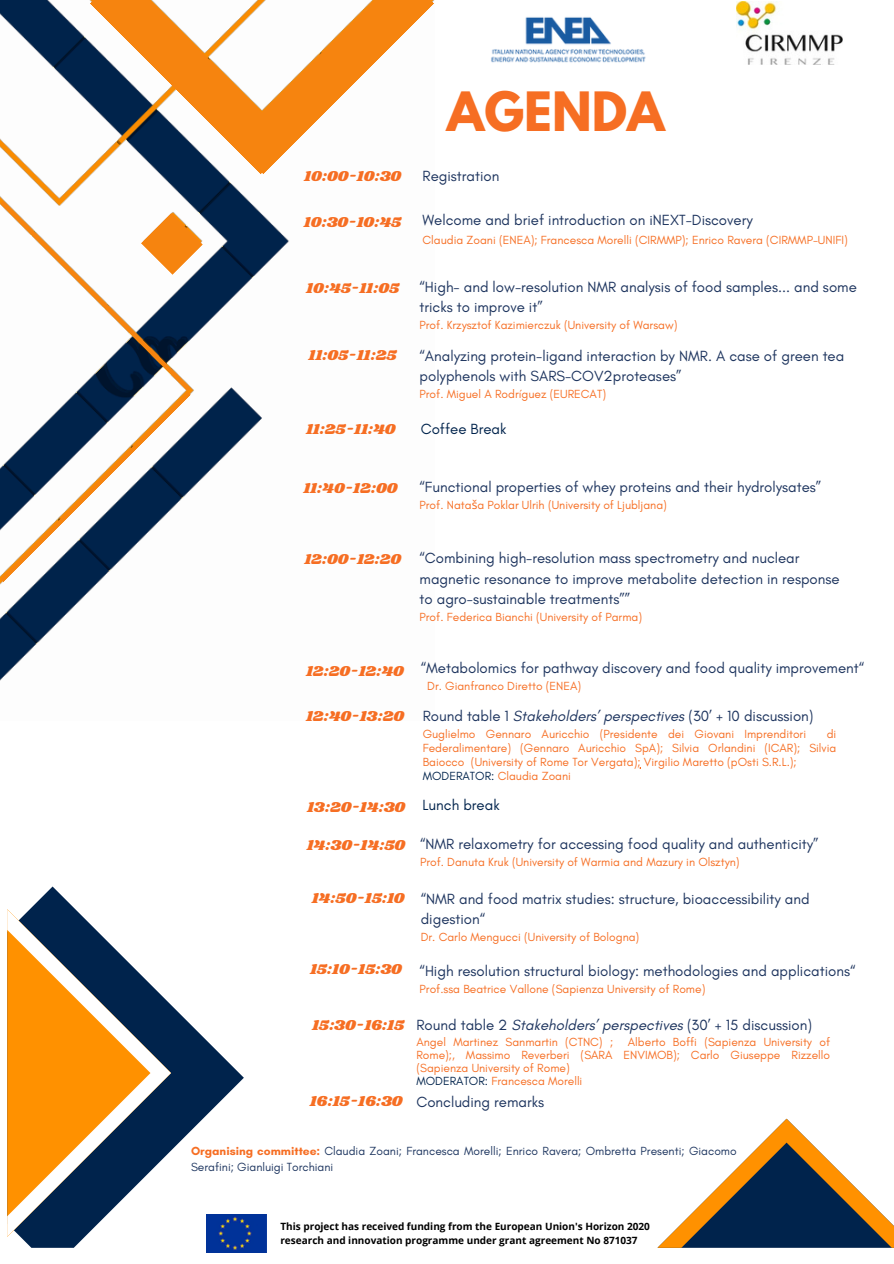
<style>
.page{position:relative;width:894px;height:1264px;background:#fff}
.page>*{position:absolute;margin:0;border:0;box-sizing:border-box;transform-origin:0 0}
.t1{font:700 48px "League Spartan";color:#f66e23}
.t2{font:15px/20px "Glacial Indifference";color:#1d345e}
.t3{font:15px "Shrikhand";color:#f66e23}
.t4{font:15px "Glacial Indifference";color:#00234c}
.t5{font:12px/13px "Glacial Indifference";color:#f66e23;text-align:justify}
.t6{font:12px/16px "Glacial Indifference";color:#1d355f}
.t7{font:700 10.05px/13.4px "Open Sans";color:#000}
.s1{font-family:"Noto Sans"}
.s2{font-style:italic}
.s3{color:#00234c}
.s4{font-family:"Shrikhand";color:#f66e23}
.s5{font-weight:700;color:#f66e23}
</style>
<div class="page">
<img style="left:0;top:0;width:289px;height:681px">
<svg style="left:658px;top:1118px;width:235px;height:129px"></svg>
<svg style="left:7px;top:886px;width:237px;height:361px"></svg>
<svg style="left:7px;top:909px;width:164px;height:327px"></svg>
<img style="left:736px;top:1px;width:106px;height:63px">
<img style="left:491px;top:17px;width:155px;height:46px">
<svg style="left:90px;top:0;width:344px;height:174px"></svg>
<svg style="left:0;top:200px;width:203px;height:382px"></svg>
<img style="left:206px;top:1214px;width:61px;height:38px">
<p class="t3" style="left:304px;top:166px;width:98px">10:00-10:30</p>
<h2 class="t3" style="left:304px;top:211px;width:99px">10:30-10:45</h2>
<h2 class="t1" style="left:446px;top:87px;width:219px">AGENDA</h2>
<h2 class="t2" style="left:422px;top:166px;width:78px">Registration</h2>
<h2 class="t2" style="left:422px;top:210px;width:332px">Welcome and brief introduction on iNEXT-Discovery</h2>
<h2 class="t5" style="left:422px;top:234px;width:426px">Claudia Zoani (ENEA); Francesca Morelli (CIRMMP); Enrico Ravera (CIRMMP-UNIFI)</h2>
<p class="t3" style="left:306px;top:277px;width:94px">10:45-11:05</p>
<h1 class="t2" style="left:419px;top:277px;width:438px">“High- and low-resolution NMR analysis of food samples... and some tricks to improve it”</h1>
<h1 class="t5" style="left:419px;top:318px;width:259px">Prof. Krzysztof Kazimierczuk (University of Warsaw)</h1>
<h2 class="t3" style="left:308px;top:345px;width:89px">11:05-11:25</h2>
<h3 class="t2" style="left:419px;top:346px;width:426px">“Analyzing protein-ligand interaction by NMR. A case of green tea polyphenols with SARS-COV2proteases”</h3>
<h3 class="t5" style="left:419px;top:387px;width:188px">Prof. Miguel A Rodríguez (EURECAT)</h3>
<h2 class="t3" style="left:306px;top:419px;width:91px">11:25-11:40</h2>
<h2 class="t4" style="left:420px;top:420px;width:87px">Coffee Break</h2>
<h2 class="t3" style="left:303px;top:477px;width:95px">11:40-12:00</h2>
<h2 class="t2" style="left:419px;top:477px;width:403px">“Functional properties of whey proteins and their hydrolysates”</h2>
<h2 class="t5" style="left:419px;top:498px;width:249px">Prof. Nata<span class="s1">š</span>a Poklar Ulrih (University of Ljubljana)</h2>
<h2 class="t3" style="left:304px;top:549px;width:98px">12:00-12:20</h2>
<h2 class="t2" style="left:419px;top:548px;width:421px">“Combining high-resolution mass spectrometry and nuclear magnetic resonance to improve metabolite detection in response to agro-sustainable treatments””</h2>
<h2 class="t5" style="left:419px;top:609px;width:224px">Prof. Federica Bianchi (University of Parma)</h2>
<h2 class="t3" style="left:306px;top:660px;width:99px">12:20-12:40</h2>
<h3 class="t2" style="left:420px;top:658px;width:445px">“Metabolomics for pathway discovery and food quality improvement“</h3>
<h3 class="t5" style="left:427px;top:679px;width:155px">Dr. Gianfranco Diretto (ENEA)</h3>
<h2 class="t3" style="left:306px;top:705px;width:99px">12:40-13:20</h2>
<h2 class="t2" style="left:422px;top:706px;width:392px">Round table 1 <span class="s2">Stakeholders’ perspectives</span> (30’ + 10 discussion)</h2>
<h2 class="t5" style="left:422px;top:727px;width:385px">Guglielmo Gennaro Auricchio (Presidente dei Giovani Imprenditori</h2>
<h2 class="t5" style="left:422px;top:727px;width:415px;line-height:14px;text-indent:404px">di Federalimentare) (Gennaro Auricchio SpA); Silvia Orlandini (ICAR); Silvia Baiocco (University of Rome Tor Vergata); Virgilio Maretto (pOsti S.R.L.);</h2>
<h2 class="t5" style="left:422px;top:769px;width:150px"><span class="s3">MODERATOR:</span> Claudia Zoani</h2>
<h2 class="t3" style="left:307px;top:796px;width:100px">13:20-14:30</h2>
<h2 class="t4" style="left:422px;top:796px;width:79px">Lunch break</h2>
<h2 class="t3" style="left:306px;top:835px;width:100px">14:30-14:50</h2>
<h2 class="t2" style="left:420px;top:834px;width:400px">“NMR relaxometry for accessing food quality and authenticity”</h2>
<h2 class="t5" style="left:420px;top:855px;width:321px">Prof. Danuta Kruk (University of Warmia and Mazury in Olsztyn)</h2>
<h2 class="t3" style="left:311px;top:887px;width:94px">14:50-15:10</h2>
<h2 class="t2" style="left:420px;top:889px;width:390px">“NMR and food matrix studies: structure, bioaccessibility and digestion“</h2>
<h2 class="t5" style="left:420px;top:930px;width:220px">Dr. Carlo Mengucci (University of Bologna)</h2>
<h3 class="t3" style="left:310px;top:958px;width:93px">15:10-15:30</h3>
<h2 class="t2" style="left:419px;top:960px;width:437px">“High resolution structural biology: methodologies and applications“</h2>
<h2 class="t5" style="left:419px;top:981px;width:287px">Prof.ssa Beatrice Vallone (Sapienza University of Rome)</h2>
<h2 class="t3" style="left:312px;top:1014px;width:94px">15:30-16:15</h2>
<h3 class="t2" style="left:416px;top:1015px;width:397px">Round table 2 <span class="s2">Stakeholders’ perspectives</span> (30’ + 15 discussion)</h3>
<h3 class="t5" style="left:416px;top:1035px;width:415px;text-align:left">Angel Martinez Sanmartin (CTNC) ; Alberto Boffi (Sapienza University of Rome);, Massimo Reverberi (SARA ENVIMOB); Carlo Giuseppe Rizzello (Sapienza University of Rome)<br><span class="s3">MODERATOR:</span> Francesca Morelli</h3>
<p class="t2" style="left:310px;top:1092px;width:236px"><span class="s4">16:15-16:30</span> Concluding remarks</p>
<p class="t6" style="left:191px;top:1142px;width:547px"><span class="s5">Organising committee:</span> Claudia Zoani; Francesca Morelli; Enrico Ravera; Ombretta Presenti; Giacomo<br>Serafini; Gianluigi Torchiani</p>
<h2 class="t7" style="left:280px;top:1219px;width:371px">This project has received funding from the European Union's Horizon 2020 research and innovation programme under grant agreement No 871037</h2>
</div>
